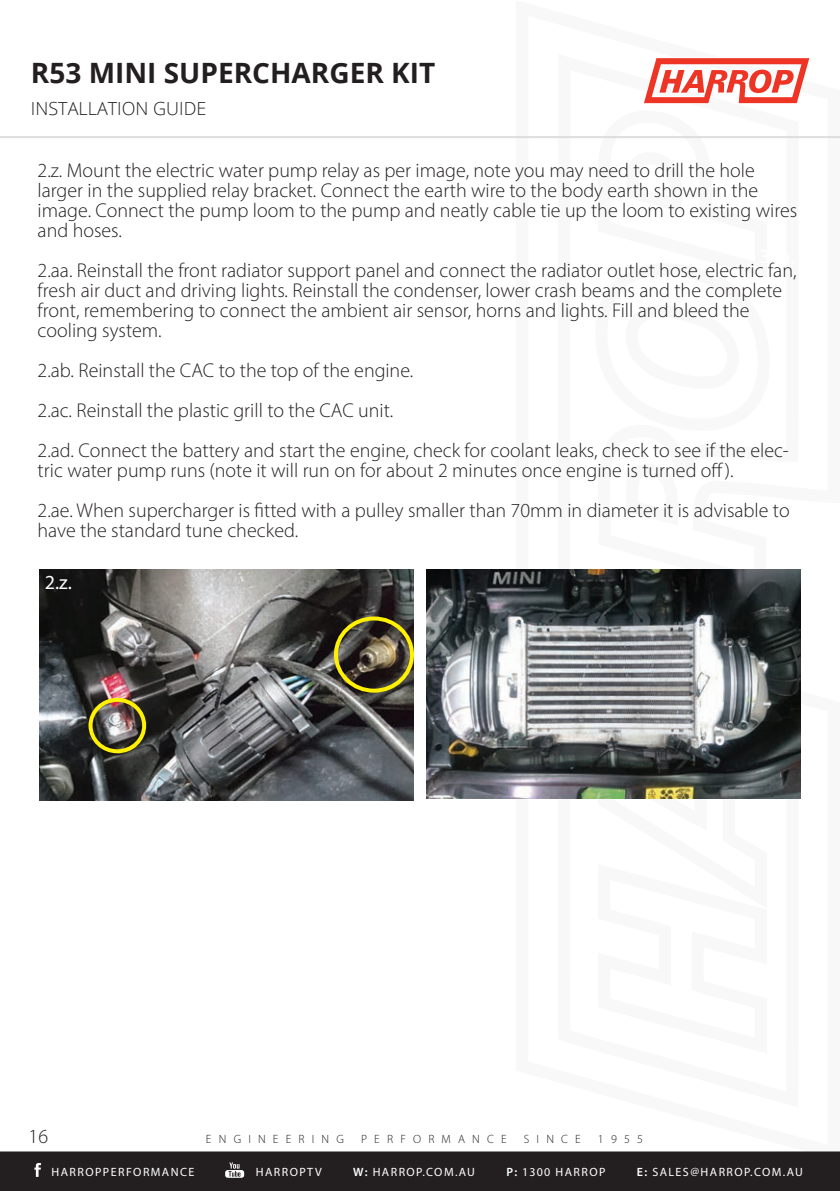
<style>
.page{position:relative;width:840px;height:1191px;background:#fff}
.page>*{position:absolute;margin:0;border:0;box-sizing:border-box;transform-origin:0 0}
.H1_-_Black{font:700 28px "Open Sans";color:#231f20}
.t1{font:300 20px/20px "Myriad Pro";color:#231f20}
.t2{font:20px "Myriad Pro";color:#fff}
.Bodycopy{font:300 18px "Open Sans";color:#231f20}
.t3{font:12px "Myriad Pro";letter-spacing:.12em;color:#fff}
.t4{font:300 12px "Myriad Pro";letter-spacing:.6em;color:#231f20}
.s1{font-weight:600}
</style>
<div class="page">
<div style="left:0;top:1151px;width:839px;height:40px;background:#231f20"></div>
<svg style="left:644px;top:58px;width:166px;height:46px"></svg>
<hr style="left:0;top:136px;width:839px;height:2px;background:#dcdddf">
<img style="left:426px;top:569px;width:374px;height:229px">
<img style="left:39px;top:569px;width:375px;height:231px">
<div style="left:88px;top:698px;width:58px;height:55px;border:4px solid #fff101;border-radius:50%"></div>
<div style="left:334px;top:616px;width:80px;height:76px;border:4px solid #fff101;border-radius:50%"></div>
<p class="H1_-_Black" style="left:31px;top:53px;width:405px">R53 MINI SUPERCHARGER KIT</p>
<p class="Bodycopy" style="left:31px;top:96px;width:177px">INSTALLATION GUIDE</p>
<p class="t1" style="left:38px;top:160px;width:760px">2.z. Mount the electric water pump relay as per image, note you may need to drill the hole larger in the supplied relay bracket. Connect the earth wire to the body earth shown in the image. Connect the pump loom to the pump and neatly cable tie up the loom to existing wires and hoses.</p>
<p class="t1" style="left:38px;top:260px;width:760px">2.aa. Reinstall the front radiator support panel and connect the radiator outlet hose, electric fan, fresh air duct and driving lights. Reinstall the condenser, lower crash beams and the complete front, remembering to connect the ambient air sensor, horns and lights. Fill and bleed the cooling system.</p>
<p class="t1" style="left:38px;top:360px;width:377px">2.ab. Reinstall the CAC to the top of the engine.</p>
<p class="t1" style="left:38px;top:400px;width:357px">2.ac. Reinstall the plastic grill to the CAC unit.</p>
<p class="t1" style="left:38px;top:440px;width:752px">2.ad. Connect the battery and start the engine, check for coolant leaks, check to see if the elec&shy;tric water pump runs (note it will run on for about 2 minutes once engine is turned off).</p>
<p class="t1" style="left:38px;top:500px;width:753px">2.ae. When supercharger is fitted with a pulley smaller than 70mm in diameter it is advisable to have the standard tune checked.</p>
<p class="t2" style="left:45px;top:570px;width:29px">2.z.</p>
<p class="t1" style="left:29px;top:1125px;width:21px">16</p>
<p class="t4" style="left:206px;top:1131px;width:139px">ENGINEERING</p>
<p class="t4" style="left:361px;top:1131px;width:147px">PERFORMANCE</p>
<p class="t4" style="left:523px;top:1131px;width:58px">SINCE</p>
<p class="t4" style="left:597px;top:1131px;width:47px">1955</p>
<p class="t3" style="left:49px;top:1164px;width:144px">HARROPPERFORMANCE</p>
<p class="t3" style="left:253px;top:1164px;width:67px">HARROPTV</p>
<p class="t3" style="left:350px;top:1164px;width:123px"><span class="s1">W:</span> HARROP.COM.AU</p>
<p class="t3" style="left:503px;top:1164px;width:100px"><span class="s1">P:</span> 1300 HARROP</p>
<p class="t3" style="left:633px;top:1164px;width:167px"><span class="s1">E:</span> SALES@HARROP.COM.AU</p>
<p class="t3" style="left:51px;top:1165px;width:144px">HARROPPERFORMANCE</p>
<p class="t3" style="left:255px;top:1165px;width:67px">HARROPTV</p>
<p class="t3" style="left:353px;top:1165px;width:123px"><span class="s1">W:</span> HARROP.COM.AU</p>
<p class="t3" style="left:506px;top:1165px;width:100px"><span class="s1">P:</span> 1300 HARROP</p>
<p class="t3" style="left:636px;top:1165px;width:167px"><span class="s1">E:</span> SALES@HARROP.COM.AU</p>
</div>
